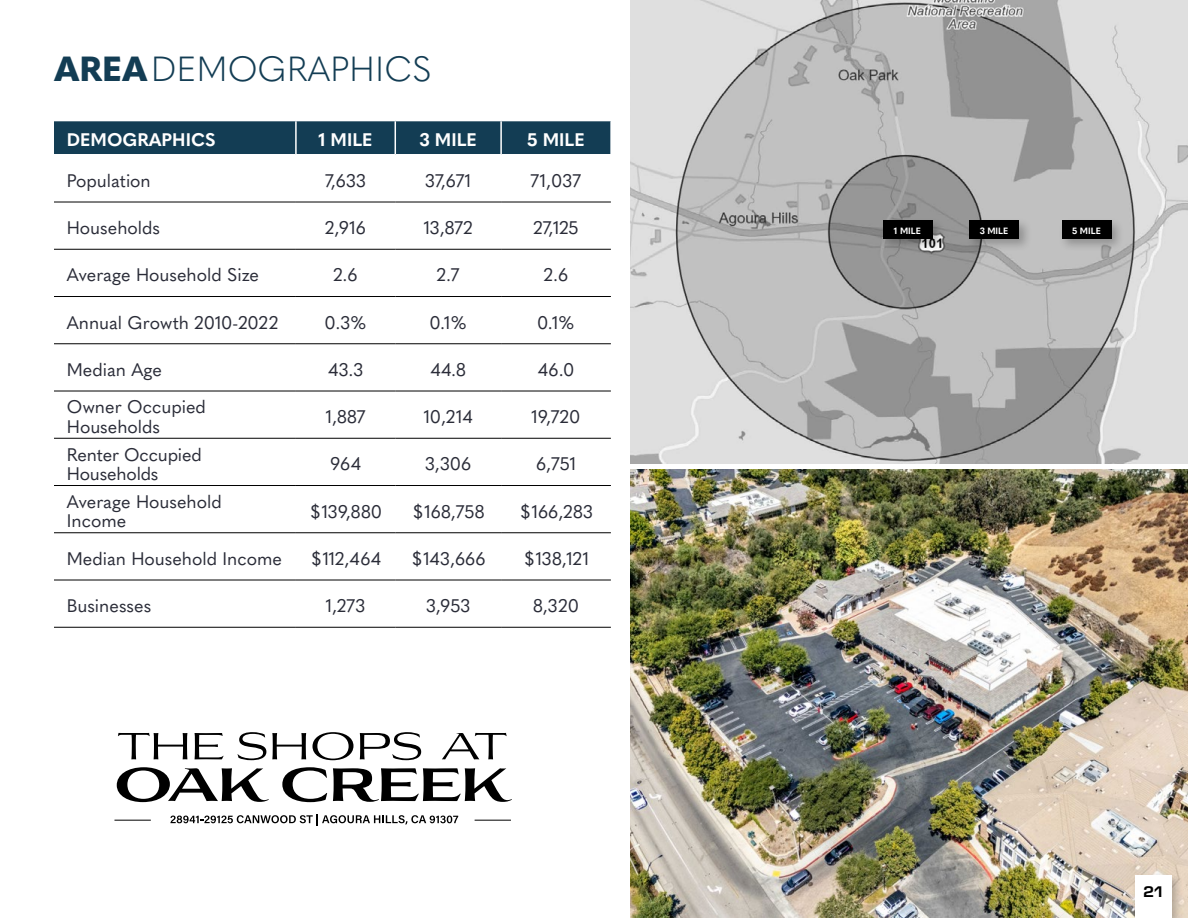
<style>
.page{position:relative;width:1188px;height:918px;background:#fff}
.page>*{position:absolute;margin:0;border:0;box-sizing:border-box;transform-origin:0 0}
.t1{font:300 34.5px "Quasimoda";color:#133d54}
.t2{font:18px/19.5px "Quasimoda";color:#2a2c38}
.t3{font:700 18px "Quasimoda";color:#fff}
.t4{font:700 15px "Transducer";color:#000}
.t5{font:700 9px "Quasimoda";color:#fff}
.s1{font-weight:800}
</style>
<div class="page">
<img style="left:631px;top:0;width:557px;height:463px">
<img style="left:631px;top:470px;width:557px;height:448px">
<div style="left:54px;top:121px;width:557px;height:33px;background:#133d54"></div>
<hr style="left:395px;top:121px;width:1px;height:33px;background:#fff">
<hr style="left:500px;top:121px;width:2px;height:33px;background:#fff">
<hr style="left:295px;top:121px;width:2px;height:33px;background:#fff">
<hr style="left:54px;top:202px;width:242px;height:1px;background:#000">
<hr style="left:296px;top:202px;width:99px;height:1px;background:#000">
<hr style="left:395px;top:202px;width:106px;height:1px;background:#000">
<hr style="left:501px;top:202px;width:110px;height:1px;background:#000">
<hr style="left:54px;top:249px;width:242px;height:1px;background:#000">
<hr style="left:296px;top:249px;width:99px;height:1px;background:#000">
<hr style="left:395px;top:249px;width:106px;height:1px;background:#000">
<hr style="left:501px;top:249px;width:110px;height:1px;background:#000">
<hr style="left:54px;top:296px;width:242px;height:1px;background:#000">
<hr style="left:296px;top:296px;width:99px;height:1px;background:#000">
<hr style="left:395px;top:296px;width:106px;height:1px;background:#000">
<hr style="left:501px;top:296px;width:110px;height:1px;background:#000">
<hr style="left:54px;top:344px;width:242px;height:1px;background:#000">
<hr style="left:296px;top:344px;width:99px;height:1px;background:#000">
<hr style="left:395px;top:344px;width:106px;height:1px;background:#000">
<hr style="left:501px;top:344px;width:110px;height:1px;background:#000">
<hr style="left:54px;top:391px;width:242px;height:1px;background:#000">
<hr style="left:296px;top:391px;width:99px;height:1px;background:#000">
<hr style="left:395px;top:391px;width:106px;height:1px;background:#000">
<hr style="left:501px;top:391px;width:110px;height:1px;background:#000">
<hr style="left:54px;top:438px;width:242px;height:1px;background:#000">
<hr style="left:296px;top:438px;width:99px;height:1px;background:#000">
<hr style="left:395px;top:438px;width:106px;height:1px;background:#000">
<hr style="left:501px;top:438px;width:110px;height:1px;background:#000">
<hr style="left:54px;top:485px;width:242px;height:1px;background:#000">
<hr style="left:296px;top:485px;width:99px;height:1px;background:#000">
<hr style="left:395px;top:485px;width:106px;height:1px;background:#000">
<hr style="left:501px;top:485px;width:110px;height:1px;background:#000">
<hr style="left:54px;top:533px;width:242px;height:1px;background:#000">
<hr style="left:296px;top:533px;width:99px;height:1px;background:#000">
<hr style="left:395px;top:533px;width:106px;height:1px;background:#000">
<hr style="left:501px;top:533px;width:110px;height:1px;background:#000">
<hr style="left:54px;top:580px;width:242px;height:1px;background:#000">
<hr style="left:296px;top:580px;width:99px;height:1px;background:#000">
<hr style="left:395px;top:580px;width:106px;height:1px;background:#000">
<hr style="left:501px;top:580px;width:110px;height:1px;background:#000">
<hr style="left:54px;top:627px;width:242px;height:1px;background:#000">
<hr style="left:296px;top:627px;width:99px;height:1px;background:#000">
<hr style="left:395px;top:627px;width:106px;height:1px;background:#000">
<hr style="left:501px;top:627px;width:110px;height:1px;background:#000">
<div style="left:879px;top:217px;width:67px;height:35px;background:#000;opacity:.25"></div>
<div style="left:883px;top:221px;width:49px;height:18px;background:#000"></div>
<div style="left:965px;top:217px;width:67px;height:35px;background:#000;opacity:.25"></div>
<div style="left:969px;top:221px;width:50px;height:18px;background:#000"></div>
<div style="left:1058px;top:217px;width:67px;height:35px;background:#000;opacity:.25"></div>
<div style="left:1062px;top:221px;width:49px;height:18px;background:#000"></div>
<svg style="left:118px;top:733px;width:69px;height:26px"></svg>
<svg style="left:195px;top:733px;width:29px;height:26px"></svg>
<svg style="left:238px;top:732px;width:28px;height:28px"></svg>
<svg style="left:272px;top:733px;width:34px;height:26px"></svg>
<svg style="left:313px;top:732px;width:40px;height:28px"></svg>
<svg style="left:360px;top:732px;width:61px;height:28px"></svg>
<svg style="left:442px;top:733px;width:65px;height:26px"></svg>
<svg style="left:117px;top:767px;width:152px;height:35px"></svg>
<svg style="left:282px;top:767px;width:45px;height:35px"></svg>
<svg style="left:333px;top:768px;width:179px;height:34px"></svg>
<hr style="left:114px;top:820px;width:37px;height:1px;background:#000">
<hr style="left:475px;top:820px;width:36px;height:1px;background:#000">
<svg style="left:170px;top:814px;width:288px;height:12px"></svg>
<hr style="left:0;top:455px;width:1px;height:463px;background:#133d54">
<div style="left:1131px;top:872px;width:53px;height:46px;background:#000;opacity:.25"></div>
<div style="left:1135px;top:876px;width:36px;height:42px;background:#fff"></div>
<h1 class="t1" style="left:54px;top:43px;width:379px"><span class="s1">AREA</span> DEMOGRAPHICS</h1>
<p class="t3" style="left:67px;top:126px;width:150px">DEMOGRAPHICS</p>
<p class="t3" style="left:319px;top:126px;width:56px">1 MILE</p>
<p class="t3" style="left:419px;top:126px;width:59px">3 MILE</p>
<p class="t3" style="left:527px;top:126px;width:59px">5 MILE</p>
<p class="t2" style="left:67px;top:170px;width:86px">Population</p>
<p class="t2" style="left:325px;top:170px;width:42px">7,633</p>
<p class="t2" style="left:425px;top:170px;width:48px">37,671</p>
<p class="t2" style="left:531px;top:170px;width:52px">71,037</p>
<p class="t2" style="left:67px;top:217px;width:95px">Households</p>
<p class="t2" style="left:325px;top:217px;width:42px">2,916</p>
<p class="t2" style="left:424px;top:217px;width:51px">13,872</p>
<p class="t2" style="left:533px;top:217px;width:47px">27,125</p>
<p class="t2" style="left:67px;top:264px;width:194px">Average Household Size</p>
<p class="t2" style="left:333px;top:264px;width:26px">2.6</p>
<p class="t2" style="left:437px;top:264px;width:24px">2.7</p>
<p class="t2" style="left:544px;top:264px;width:26px">2.6</p>
<p class="t2" style="left:67px;top:311px;width:213px">Annual Growth 2010-2022</p>
<p class="t2" style="left:325px;top:311px;width:44px">0.3%</p>
<p class="t2" style="left:429px;top:311px;width:39px">0.1%</p>
<p class="t2" style="left:537px;top:311px;width:39px">0.1%</p>
<p class="t2" style="left:67px;top:359px;width:97px">Median Age</p>
<p class="t2" style="left:328px;top:359px;width:37px">43.3</p>
<p class="t2" style="left:430px;top:359px;width:37px">44.8</p>
<p class="t2" style="left:538px;top:359px;width:38px">46.0</p>
<p class="t2" style="left:67px;top:396px;width:141px">Owner Occupied<br>Households</p>
<p class="t2" style="left:326px;top:406px;width:41px">1,887</p>
<p class="t2" style="left:424px;top:406px;width:51px">10,214</p>
<p class="t2" style="left:532px;top:406px;width:50px">19,720</p>
<p class="t2" style="left:67px;top:443px;width:137px">Renter Occupied<br>Households</p>
<p class="t2" style="left:330px;top:453px;width:32px">964</p>
<p class="t2" style="left:425px;top:453px;width:48px">3,306</p>
<p class="t2" style="left:536px;top:453px;width:41px">6,751</p>
<p class="t2" style="left:67px;top:491px;width:157px">Average Household<br>Income</p>
<p class="t2" style="left:309px;top:500px;width:75px">$139,880</p>
<p class="t2" style="left:412px;top:500px;width:74px">$168,758</p>
<p class="t2" style="left:519px;top:500px;width:75px">$166,283</p>
<p class="t2" style="left:67px;top:548px;width:217px">Median Household Income</p>
<p class="t2" style="left:310px;top:548px;width:73px">$112,464</p>
<p class="t2" style="left:411px;top:548px;width:76px">$143,666</p>
<p class="t2" style="left:523px;top:548px;width:67px">$138,121</p>
<p class="t2" style="left:67px;top:595px;width:86px">Businesses</p>
<p class="t2" style="left:326px;top:595px;width:41px">1,273</p>
<p class="t2" style="left:426px;top:595px;width:46px">3,953</p>
<p class="t2" style="left:533px;top:595px;width:47px">8,320</p>
<p class="t5" style="left:894px;top:224px;width:29px">1 MILE</p>
<p class="t5" style="left:980px;top:224px;width:30px">3 MILE</p>
<p class="t5" style="left:1072px;top:224px;width:30px">5 MILE</p>
<p class="t4" style="left:1144px;top:881px;width:21px">21</p>
</div>
